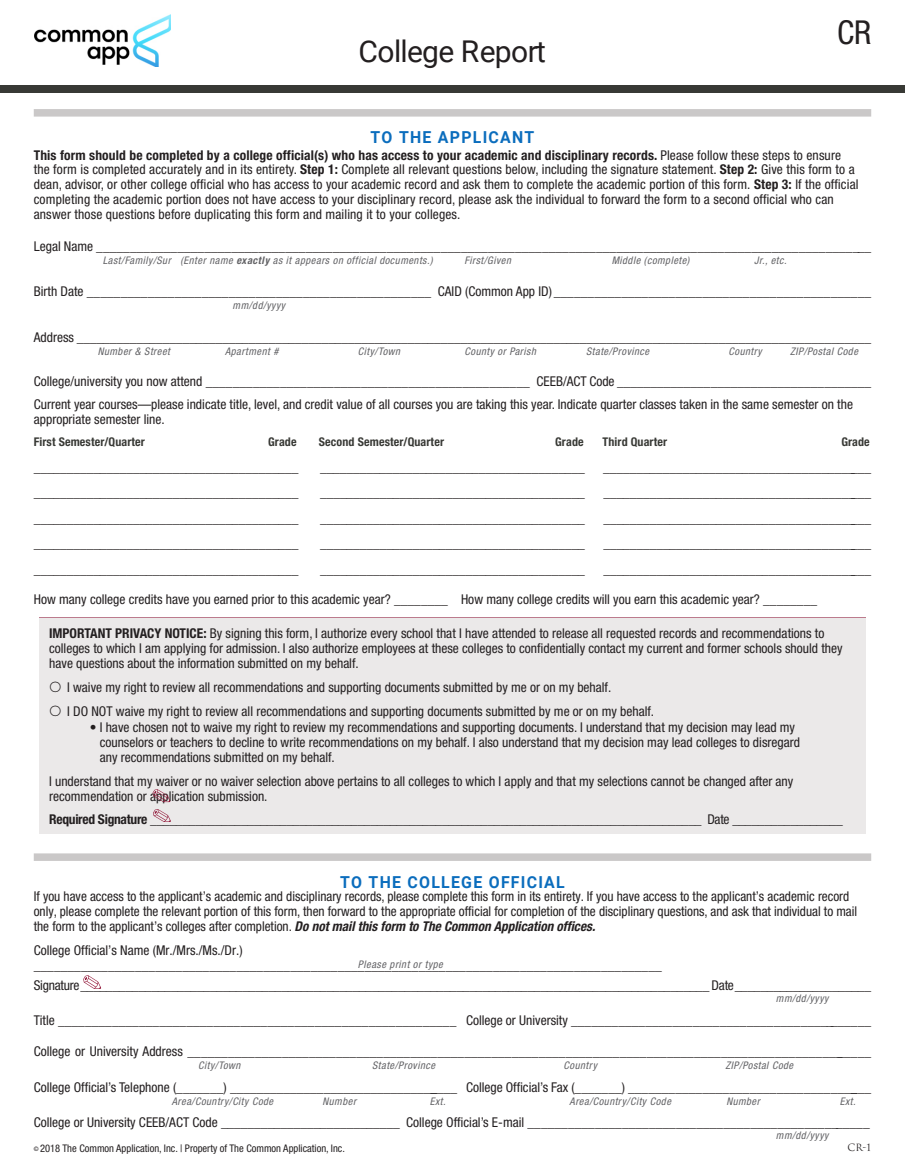
<style>
.page{position:relative;width:905px;height:1175px;background:#fff}
.page>*{position:absolute;margin:0;border:0;box-sizing:border-box;transform-origin:0 0}
.t1{font:condensed 33px "Helvetica Neue";color:#231f20}
.t2{font:30px "Roboto";letter-spacing:-.02em;color:#231f20}
.t3{font:700 16.5px "Roboto";letter-spacing:.08em;color:#0b6dbd;scale:.96 1}
.t4{font:condensed 13.5px/15px "Helvetica Neue";color:#231f20}
.t5{font:condensed 13.5px "Helvetica Neue";letter-spacing:-.02em;color:#231f20}
.t6{font:700 condensed 12px "Helvetica Neue";letter-spacing:.01em;color:#383935}
.t7{font:italic condensed 10.5px "Helvetica Neue";letter-spacing:.05em;color:#636366}
.t8{font:condensed 10.5px "Helvetica Neue";color:#231f20}
.t9{font:9.75px "Trajan";color:#231f20}
.s1{font-weight:700}
.s2{font-family:"European Pi Three";font-stretch:normal;font-size:15px}
.s3{font-weight:700;font-style:italic}
.s4{font-size:6.15px}
</style>
<div class="page">
<div style="left:0;top:86px;width:904px;height:7px;background:#383935"></div>
<img style="left:34px;top:14px;width:136px;height:53px">
<div style="left:34px;top:109px;width:837px;height:8px;background:#cac8c8"></div>
<div style="left:34px;top:853px;width:837px;height:8px;background:#cac8c8"></div>
<div style="left:39px;top:617px;width:826px;height:216px;background:#ebe9e9"></div>
<svg style="left:153px;top:809px;width:18px;height:13px"></svg>
<svg style="left:83px;top:975px;width:18px;height:13px"></svg>
<svg style="left:152px;top:789px;width:18px;height:13px"></svg>
<h1 class="t2" style="left:358px;top:31px;width:189px">College Report</h1>
<h1 class="t1" style="left:837px;top:13px;width:35px">CR</h1>
<h2 class="t3" style="left:370px;top:126px;width:172px">TO THE APPLICANT</h2>
<p class="t4" style="left:34px;top:147px;width:826px"><span class="s1">This form should be completed by a college official(s) who has access to your academic and disciplinary records.</span> Please follow these steps to ensure the form is completed accurately and in its entirety. <span class="s1">Step 1:</span> Complete all relevant questions below, including the signature statement. <span class="s1">Step 2:</span> Give this form to a dean, advisor, or other college official who has access to your academic record and ask them to complete the academic portion of this form. <span class="s1">Step 3:</span> If the official completing the academic portion does not have access to your disciplinary record, please ask the individual to forward the form to a second official who can answer those questions before duplicating this form and mailing it to your colleges.</p>
<p class="t4" style="left:34px;top:238px;width:838px">Legal Name ___________________________________________________________________________________________________________________</p>
<p class="t7" style="left:103px;top:254px;width:331px">Last/Family/Sur (Enter name <span class="s1">exactly</span> as it appears on official documents.)</p>
<p class="t7" style="left:464px;top:254px;width:48px">First/Given</p>
<p class="t7" style="left:611px;top:254px;width:79px">Middle (complete)</p>
<p class="t7" style="left:754px;top:254px;width:34px">Jr., etc.</p>
<p class="t4" style="left:34px;top:283px;width:839px">Birth Date ___________________________________________________ CAID (Common App ID) _______________________________________________</p>
<p class="t7" style="left:233px;top:299px;width:54px">mm/dd/yyyy</p>
<p class="t4" style="left:34px;top:329px;width:838px">Address ________________________________________________________________________________________________________________________</p>
<p class="t7" style="left:98px;top:345px;width:74px">Number &amp; Street</p>
<p class="t7" style="left:225px;top:345px;width:55px">Apartment #</p>
<p class="t7" style="left:358px;top:345px;width:44px">City/Town</p>
<p class="t7" style="left:464px;top:345px;width:73px">County or Parish</p>
<p class="t7" style="left:586px;top:345px;width:65px">State/Province</p>
<p class="t7" style="left:728px;top:345px;width:35px">Country</p>
<p class="t7" style="left:790px;top:345px;width:69px">ZIP/Postal Code</p>
<p class="t4" style="left:34px;top:374px;width:497px">College/university you now attend ________________________________________________</p>
<p class="t4" style="left:536px;top:374px;width:336px">CEEB/ACT Code ______________________________________</p>
<p class="t4" style="left:34px;top:396px;width:820px">Current year courses—please indicate title, level, and credit value of all courses you are taking this year. Indicate quarter classes taken in the same semester on the appropriate semester line.</p>
<p class="t6" style="left:34px;top:435px;width:113px">First Semester/Quarter</p>
<p class="t6" style="left:268px;top:435px;width:30px">Grade</p>
<p class="t6" style="left:319px;top:435px;width:127px">Second Semester/Quarter</p>
<p class="t6" style="left:555px;top:435px;width:30px">Grade</p>
<p class="t6" style="left:602px;top:435px;width:66px">Third Quarter</p>
<p class="t6" style="left:841px;top:435px;width:30px">Grade</p>
<p class="t4" style="left:34px;top:459px;width:266px">________________________________________</p>
<p class="t4" style="left:320px;top:459px;width:266px">________________________________________</p>
<p class="t4" style="left:603px;top:459px;width:269px">_________________________________________</p>
<p class="t4" style="left:34px;top:485px;width:266px">________________________________________</p>
<p class="t4" style="left:320px;top:485px;width:266px">________________________________________</p>
<p class="t4" style="left:603px;top:485px;width:269px">_________________________________________</p>
<p class="t4" style="left:34px;top:510px;width:266px">________________________________________</p>
<p class="t4" style="left:320px;top:510px;width:266px">________________________________________</p>
<p class="t4" style="left:603px;top:510px;width:269px">_________________________________________</p>
<p class="t4" style="left:34px;top:536px;width:266px">________________________________________</p>
<p class="t4" style="left:320px;top:536px;width:266px">________________________________________</p>
<p class="t4" style="left:603px;top:536px;width:269px">_________________________________________</p>
<p class="t4" style="left:34px;top:561px;width:266px">________________________________________</p>
<p class="t4" style="left:320px;top:561px;width:266px">________________________________________</p>
<p class="t4" style="left:603px;top:561px;width:269px">_________________________________________</p>
<p class="t4" style="left:34px;top:591px;width:416px">How many college credits have you earned prior to this academic year? ________</p>
<p class="t4" style="left:461px;top:591px;width:358px">How many college credits will you earn this academic year? ________</p>
<p class="t4" style="left:49px;top:625px;width:795px"><span class="s1">IMPORTANT PRIVACY NOTICE:</span> By signing this form, I authorize every school that I have attended to release all requested records and recommendations to colleges to which I am applying for admission. I also authorize employees at these colleges to confidentially contact my current and former schools should they have questions about the information submitted on my behalf.</p>
<p class="t4" style="left:49px;top:675px;width:606px;line-height:24px"><span class="s2">p</span> I waive my right to review all recommendations and supporting documents submitted by me or on my behalf.<br><span class="s2">p</span> I DO NOT waive my right to review all recommendations and supporting documents submitted by me or on my behalf.</p>
<p class="t4" style="left:100px;top:720px;width:701px;text-indent:-10px">• I have chosen not to waive my right to review my recommendations and supporting documents. I understand that my decision may lead my counselors or teachers to decline to write recommendations on my behalf. I also understand that my decision may lead colleges to disregard any recommendations submitted on my behalf.</p>
<p class="t4" style="left:49px;top:774px;width:745px">I understand that my waiver or no waiver selection above pertains to all colleges to which I apply and that my selections cannot be changed after any recommendation or application submission.</p>
<p class="t4" style="left:49px;top:811px;width:795px"><span class="s1">Required Signature</span> _____________________________________________________________________________________ Date _________________</p>
<h2 class="t3" style="left:340px;top:870px;width:235px">TO THE COLLEGE OFFICIAL</h2>
<p class="t4" style="left:34px;top:888px;width:825px">If you have access to the applicant’s academic and disciplinary records, please complete this form in its entirety. If you have access to the applicant’s academic record only, please complete the relevant portion of this form, then forward to the appropriate official for completion of the disciplinary questions, and ask that individual to mail the form to the applicant’s colleges after completion. <span class="s3">Do not mail this form to The Common Application offices.</span></p>
<p class="t4" style="left:34px;top:942px;width:629px">College Official’s Name (Mr./Mrs./Ms./Dr.) _____________________________________________________________________________________________</p>
<p class="t7" style="left:358px;top:957px;width:86px">Please print or type</p>
<p class="t5" style="left:34px;top:977px;width:838px">Signature _________________________________________________________________________________________________ Date _____________________</p>
<p class="t7" style="left:776px;top:992px;width:54px">mm/dd/yyyy</p>
<p class="t4" style="left:34px;top:1043px;width:839px">College or University Address ______________________________________________________________________________________________________</p>
<p class="t7" style="left:198px;top:1059px;width:44px">City/Town</p>
<p class="t7" style="left:372px;top:1059px;width:65px">State/Province</p>
<p class="t7" style="left:563px;top:1059px;width:35px">Country</p>
<p class="t7" style="left:725px;top:1059px;width:69px">ZIP/Postal Code</p>
<p class="t4" style="left:34px;top:1079px;width:839px">College Official’s Telephone (_______) __________________________________ College Official’s Fax (_______ ____________________________________</p>
<p class="t7" style="left:172px;top:1095px;width:103px">Area/Country/City Code</p>
<p class="t7" style="left:322px;top:1095px;width:35px">Number</p>
<p class="t7" style="left:430px;top:1095px;width:17px">Ext.</p>
<p class="t7" style="left:569px;top:1095px;width:103px">Area/Country/City Code</p>
<p class="t4" style="left:622px;top:1079px;width:5px">)</p>
<p class="t7" style="left:726px;top:1095px;width:35px">Number</p>
<p class="t7" style="left:839px;top:1095px;width:17px">Ext.</p>
<p class="t4" style="left:34px;top:1115px;width:367px">College or University CEEB/ACT Code ___________________________</p>
<p class="t4" style="left:406px;top:1115px;width:465px">College Official’s E-mail ___________________________________________________</p>
<p class="t7" style="left:776px;top:1129px;width:54px">mm/dd/yyyy</p>
<p class="t8" style="left:34px;top:1141px;width:313px"><span class="s4">©</span> 2018 The Common Application, Inc. | Property of The Common Application, Inc.</p>
<p class="t9" style="left:847px;top:1141px;width:25px">CR-1</p>
</div>
